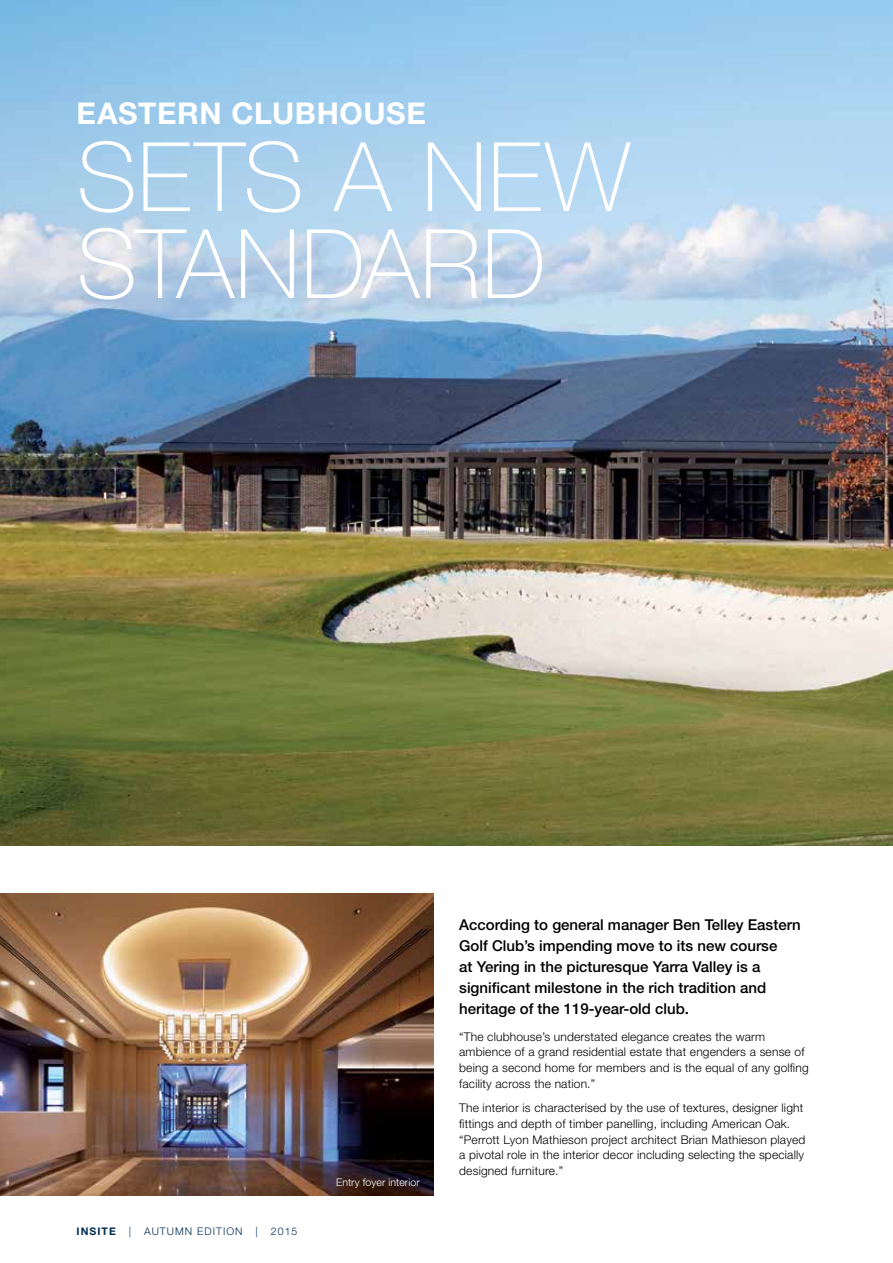
<style>
.page{position:relative;width:893px;height:1263px;background:#fff}
.page>*{position:absolute;margin:0;border:0;box-sizing:border-box;transform-origin:0 0}
.t1{font:100 96px/87px "Helvetica Neue LT";letter-spacing:.005em;color:#fff}
.t2{font:700 30px "Helvetica Neue LT";letter-spacing:.02em;color:#fff}
.t3{font:500 15px/21px "Helvetica Neue LT";color:#000}
.t4{font:300 12px/15.8px "Helvetica Neue LT";letter-spacing:.015em;color:#000}
.t5{font:300 10.5px "Helvetica Neue LT";letter-spacing:.1em;color:#002d56}
.t6{font:300 10.5px "Helvetica Neue LT";letter-spacing:.01em;color:#fff}
.s1{font-weight:700}
</style>
<div class="page">
<img style="left:0;top:0;width:893px;height:845px">
<img style="left:0;top:893px;width:434px;height:302px">
<h2 class="t2" style="left:77px;top:95px;width:351px">EASTERN CLUBHOUSE</h2>
<h1 class="t1" style="left:77px;top:133px;width:555px">SETS A NEW<br>STANDARD</h1>
<p class="t5" style="left:77px;top:1225px;width:222px"><span class="s1">INSITE</span> | Autumn edition | 2015</p>
<p class="t6" style="left:336px;top:1176px;width:85px">Entry foyer interior</p>
<p class="t3" style="left:459px;top:914px;width:343px">According to general manager Ben Telley Eastern Golf Club’s impending move to its new course<br>at Yering in the picturesque Yarra Valley is a significant milestone in the rich tradition and heritage of the 119-year-old club.</p>
<p class="t4" style="left:459px;top:1028px;width:351px">“The clubhouse’s understated elegance creates the warm ambience of a grand residential estate that engenders a sense of being a second home for members and is the equal of any golfing facility across the nation.”</p>
<p class="t4" style="left:459px;top:1100px;width:348px">The interior is characterised by the use of textures, designer light fittings and depth of timber panelling, including American Oak. “Perrott Lyon Mathieson project architect Brian Mathieson played a pivotal role in the interior decor including selecting the specially designed furniture.”</p>
</div>
